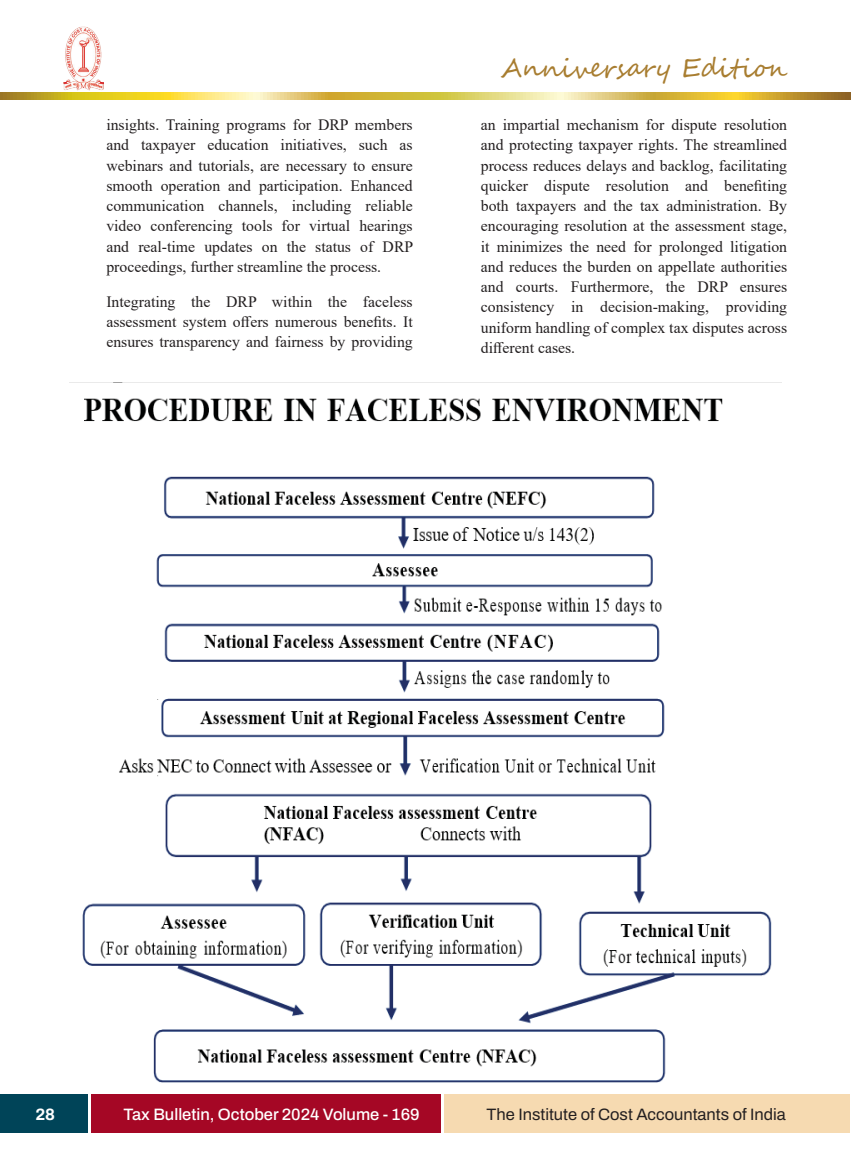
<style>
.page{position:relative;width:851px;height:1157px;background:#fff}
.page>*{position:absolute;margin:0;border:0;box-sizing:border-box;transform-origin:0 0}
.t1{font:25.5px "Segoe Script";color:#a87d30}
.t2{font:16.5px "Archivo";color:#231f20}
.t3{font:500 16.5px "Archivo";color:#fff}
.t4{font:700 16.5px "Archivo";color:#fff}
.Tab_Setting_1{font:15.75px/20.2px "Times New Roman";color:#231f20;text-align:justify}
</style>
<div class="page">
<div style="left:444px;top:1094px;width:406px;height:38px;background:#f6dab1"></div>
<div style="left:0;top:1094px;width:88px;height:38px;background:#004458"></div>
<div style="left:91px;top:1094px;width:350px;height:38px;background:#a50725"></div>
<img style="left:64px;top:26px;width:39px;height:64px">
<svg style="left:0;top:92px;width:850px;height:8px;background:#dbc252"></svg>
<img style="left:82px;top:398px;width:690px;height:684px">
<p class="Tab_Setting_1" style="left:106px;top:114px;width:308px">insights. Training programs for DRP members and taxpayer education initiatives, such as webinars and tutorials, are necessary to ensure smooth operation and participation. Enhanced communication channels, including reliable video conferencing tools for virtual hearings and real-time updates on the status of DRP proceedings, further streamline the process.</p>
<p class="Tab_Setting_1" style="left:106px;top:291px;width:308px">Integrating the DRP within the faceless assessment system offers numerous benefits. It ensures transparency and fairness by providing</p>
<h1 class="t1" style="left:501px;top:48px;width:288px">Anniversary Edition</h1>
<p class="Tab_Setting_1" style="left:480px;top:114px;width:308px">an impartial mechanism for dispute resolution and protecting taxpayer rights. The streamlined process reduces delays and backlog, facilitating quicker dispute resolution and benefiting both taxpayers and the tax administration. By encouraging resolution at the assessment stage, it minimizes the need for prolonged litigation and reduces the burden on appellate authorities and courts. Furthermore, the DRP ensures consistency in decision-making, providing uniform handling of complex tax disputes across different cases.</p>
<p class="t4" style="left:35px;top:1102px;width:21px">28</p>
<p class="t2" style="left:486px;top:1102px;width:301px">The Institute of Cost Accountants of India</p>
<p class="t3" style="left:123px;top:1102px;width:298px">Tax Bulletin, October 2024 Volume - 169</p>
</div>
